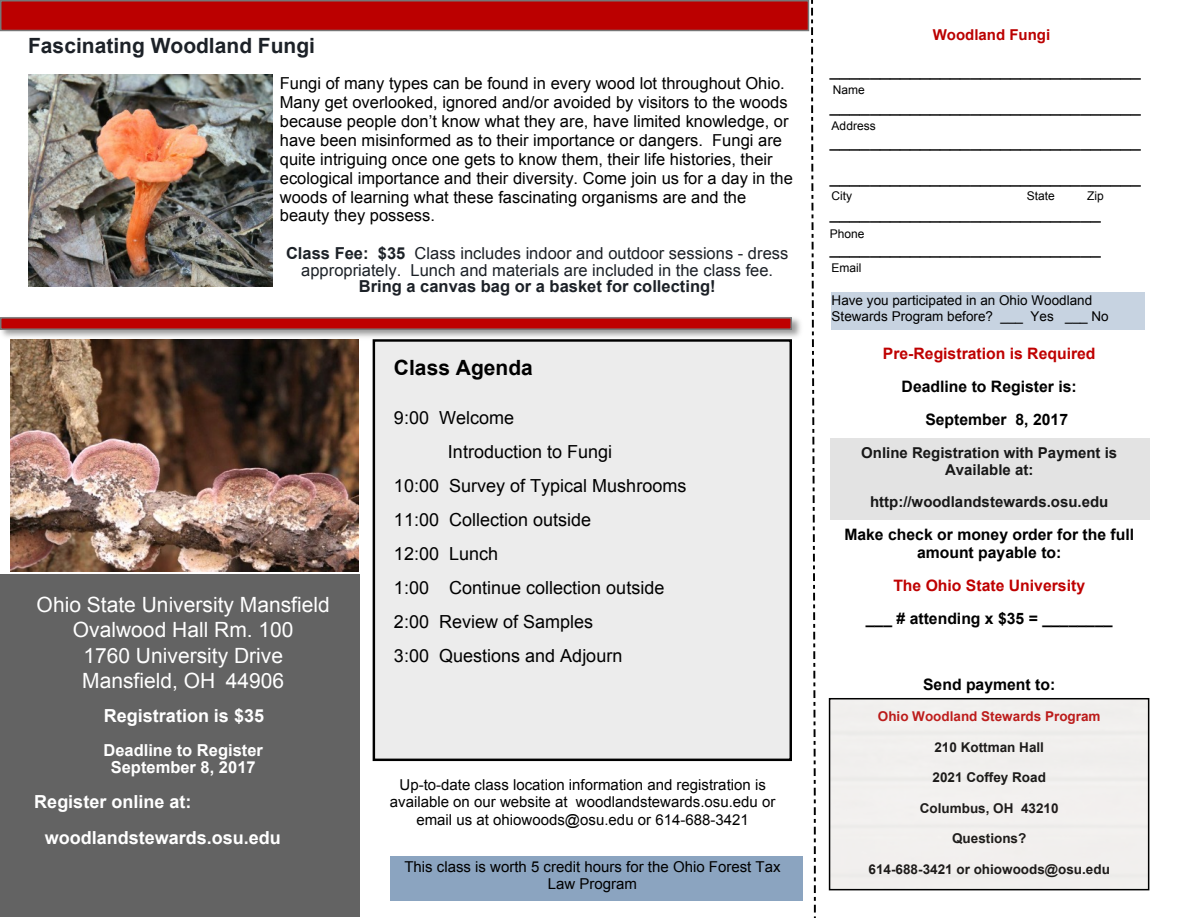
<style>
.page{position:relative;width:1188px;height:918px;background:#fff}
.page>*{position:absolute;margin:0;border:0;box-sizing:border-box;transform-origin:0 0}
.t1{font:21px/25.5px "Arial";color:#fff;text-align:center}
.t2{font:700 21px "Arial";color:#1c2127}
.t3{font:700 21px "Arial";color:#000}
.t4{font:18px/35.7px "Arial";color:#000}
.t5{font:700 18px/35.7px "Arial";color:#fff}
.t6{font:16.5px/18.9px "Arial";color:#000}
.t7{font:16.5px/16.5px "Arial";color:#1c2127;text-align:center}
.t8{font:700 16.5px "Arial";color:#1c2127}
.t9{font:700 16.5px/16.5px "Arial";color:#fff;text-align:center}
.t10{font:700 15.75px/33px "Arial";color:#000}
.t11{font:700 15.75px "Arial";color:#bf0000}
.t12{font:15px/17.2px "Arial";color:#000;text-align:center}
.t13{font:700 15px/17.2px "Arial";color:#000;text-align:center}
.t14{font:700 15px "Arial";color:#b00}
.t15{font:700 13.5px "Arial";color:#000}
.t16{font:13.5px/15.5px "Arial";color:#000}
.t17{font:700 13.5px "Arial";color:#bf0000}
.t18{font:12px "Arial";color:#000}
.s1{font-weight:700}
</style>
<div class="page">
<div style="left:373px;top:339px;width:419px;height:422px;background:#ececec;border:2px solid #000"></div>
<div style="left:832px;top:292px;width:313px;height:38px;background:#c7d3e1"></div>
<div style="left:830px;top:439px;width:319px;height:81px;background:#e3e3e3"></div>
<div style="left:829px;top:698px;width:320px;height:192px;border:2px solid #000"></div>
<svg style="left:811px;top:0;width:5px;height:918px"></svg>
<div style="left:0;top:0;width:809px;height:31px;background:#b00;border:2px solid #777"></div>
<img style="left:1px;top:318px;width:800px;height:24px">
<div style="left:0;top:317px;width:792px;height:13px;background:#bf0000;border:2px solid #777"></div>
<div style="left:0;top:574px;width:360px;height:343px;background:#636363"></div>
<div style="left:390px;top:857px;width:413px;height:44px;background:#8ba4c0"></div>
<img style="left:28px;top:74px;width:244px;height:212px">
<img style="left:11px;top:339px;width:348px;height:233px">
<p class="t2" style="left:28px;top:38px;width:289px">Fascinating Woodland Fungi</p>
<p class="t6" style="left:280px;top:75px;width:515px">Fungi of many types can be found in every wood lot throughout Ohio.<br>Many get overlooked, ignored and/or avoided by visitors to the woods because people don’t know what they are, have limited knowledge, or have been misinformed as to their importance or dangers. Fungi are quite intriguing once one gets to know them, their life histories, their ecological importance and their diversity. Come join us for a day in the woods of learning what these fascinating organisms are and the beauty they possess.</p>
<p class="t7" style="left:286px;top:247px;width:504px"><span class="s1">Class Fee: $35</span> Class includes indoor and outdoor sessions - dress appropriately. Lunch and materials are included in the class fee.</p>
<p class="t8" style="left:359px;top:280px;width:358px">Bring a canvas bag or a basket for collecting!</p>
<p class="t1" style="left:37px;top:593px;width:295px">Ohio State University Mansfield<br>Ovalwood Hall Rm. 100<br>1760 University Drive<br>Mansfield, OH 44906</p>
<p class="t5" style="left:104px;top:700px;width:162px">Registration is $35</p>
<p class="t9" style="left:103px;top:744px;width:161px">Deadline to Register<br>September 8, 2017</p>
<p class="t5" style="left:45px;top:786px;width:238px;text-indent:-10px">Register online at: woodlandstewards.osu.edu</p>
<p class="t3" style="left:394px;top:360px;width:140px">Class Agenda</p>
<p class="t4" style="left:394px;top:402px;width:122px">9:00 Welcome</p>
<p class="t4" style="left:448px;top:436px;width:166px">Introduction to Fungi</p>
<p class="t4" style="left:394px;top:470px;width:294px">10:00 Survey of Typical Mushrooms</p>
<p class="t4" style="left:394px;top:504px;width:199px">11:00 Collection outside</p>
<p class="t4" style="left:394px;top:538px;width:106px">12:00 Lunch</p>
<p class="t4" style="left:394px;top:572px;width:272px">1:00 Continue collection outside</p>
<p class="t4" style="left:394px;top:605px;width:201px">2:00 Review of Samples</p>
<p class="t4" style="left:394px;top:639px;width:230px">3:00 Questions and Adjourn</p>
<p class="t12" style="left:390px;top:778px;width:387px">Up-to-date class location information and registration is available on our website at woodlandstewards.osu.edu or email us at ohiowoods@osu.edu or 614-688-3421</p>
<p class="t12" style="left:404px;top:859px;width:378px">This class is worth 5 credit hours for the Ohio Forest Tax<br>Law Program</p>
<p class="t14" style="left:933px;top:29px;width:119px">Woodland Fungi</p>
<p class="t4" style="left:830px;top:54px;width:312px">_______________________________ _______________________________ _______________________________ _______________________________ ___________________________ ___________________________</p>
<p class="t18" style="left:833px;top:85px;width:34px">Name</p>
<p class="t18" style="left:832px;top:122px;width:46px">Address</p>
<p class="t18" style="left:831px;top:191px;width:22px">City</p>
<p class="t18" style="left:1027px;top:192px;width:30px">State</p>
<p class="t18" style="left:1087px;top:192px;width:18px">Zip</p>
<p class="t18" style="left:830px;top:229px;width:36px">Phone</p>
<p class="t18" style="left:832px;top:263px;width:31px">Email</p>
<p class="t16" style="left:832px;top:294px;width:279px">Have you participated in an Ohio Woodland<br>Stewards Program before? ___ Yes ___ No</p>
<p class="t11" style="left:883px;top:348px;width:214px">Pre-Registration is Required</p>
<p class="t10" style="left:925px;top:372px;width:153px;text-indent:-24px">Deadline to Register is:<br>September 8, 2017</p>
<p class="t13" style="left:861px;top:445px;width:257px">Online Registration with Payment is<br>Available at:</p>
<p class="t13" style="left:870px;top:495px;width:240px">http://woodlandstewards.osu.edu</p>
<p class="t10" style="left:844px;top:527px;width:291px;line-height:18px;text-align:center">Make check or money order for the full amount payable to:</p>
<p class="t11" style="left:893px;top:580px;width:193px">The Ohio State University</p>
<p class="t10" style="left:866px;top:604px;width:248px">___ # attending x $35 = ________</p>
<p class="t10" style="left:923px;top:670px;width:134px">Send payment to:</p>
<p class="t17" style="left:878px;top:712px;width:224px">Ohio Woodland Stewards Program</p>
<p class="t15" style="left:934px;top:742px;width:111px">210 Kottman Hall</p>
<p class="t15" style="left:933px;top:772px;width:115px">2021 Coffey Road</p>
<p class="t15" style="left:920px;top:803px;width:140px">Columbus, OH 43210</p>
<p class="t15" style="left:952px;top:833px;width:76px">Questions?</p>
<p class="t15" style="left:869px;top:864px;width:243px">614-688-3421 or ohiowoods@osu.edu</p>
</div>
